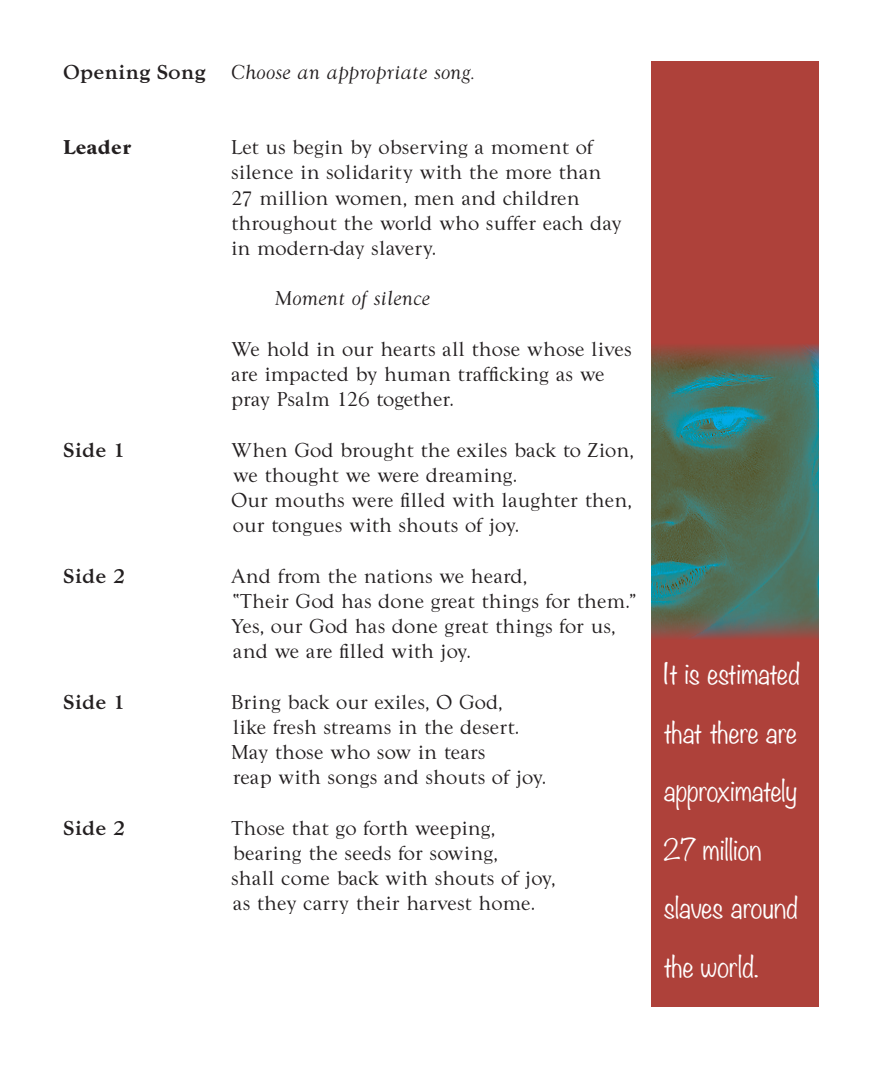
<style>
.page{position:relative;width:882px;height:1071px;background:#fff}
.page>*{position:absolute;margin:0;border:0;box-sizing:border-box;transform-origin:0 0}
.t1{font:300 26.25px "Noteworthy";color:#fff}
.t2{font:300 26.25px "Noteworthy";letter-spacing:-.02em;color:#fff}
.Body_Text_Indent{font:21px/25.2px "Goudy TOT";color:#231f20}
.Heading_2{font:italic 21px "Goudy TOT";color:#231f20}
.t3{font:500 21px "Goudy TOT";color:#231f20}
.t4{font:700 21px "Goudy TOT";color:#231f20}
.s1{font-weight:500;font-style:normal}
</style>
<div class="page">
<div style="left:651px;top:62px;width:168px;height:945px;background:#ae413a"></div>
<img style="left:651px;top:344px;width:168px;height:295px">
<p class="Heading_2" style="left:63px;top:59px;width:413px"><span class="s1">Opening Song</span> Choose an appropriate song.</p>
<p class="t4" style="left:63px;top:134px;width:70px">Leader</p>
<p class="Body_Text_Indent" style="left:231px;top:134px;width:392px">Let us begin by observing a moment of silence in solidarity with the more than 27 million women, men and children throughout the world who suffer each day in modern-day slavery.</p>
<p class="Heading_2" style="left:275px;top:285px;width:157px">Moment of silence</p>
<p class="Body_Text_Indent" style="left:231px;top:336px;width:402px">We hold in our hearts all those whose lives are impacted by human trafficking as we pray Psalm 126 together.</p>
<p class="t3" style="left:63px;top:437px;width:64px">Side 1</p>
<p class="Body_Text_Indent" style="left:231px;top:437px;width:404px">When God brought the exiles back to Zion,</p>
<p class="Body_Text_Indent" style="left:233px;top:462px;width:286px">we thought we were dreaming.</p>
<p class="Body_Text_Indent" style="left:231px;top:487px;width:402px">Our mouths were filled with laughter then,</p>
<p class="Body_Text_Indent" style="left:233px;top:512px;width:288px">our tongues with shouts of joy.</p>
<p class="t3" style="left:63px;top:563px;width:64px">Side 2</p>
<p class="Body_Text_Indent" style="left:231px;top:563px;width:298px">And from the nations we heard,</p>
<p class="Body_Text_Indent" style="left:233px;top:588px;width:405px">“Their God has done great things for them.”</p>
<p class="Body_Text_Indent" style="left:231px;top:613px;width:386px">Yes, our God has done great things for us,</p>
<p class="Body_Text_Indent" style="left:233px;top:638px;width:240px">and we are filled with joy.</p>
<p class="t3" style="left:63px;top:689px;width:64px">Side 1</p>
<p class="Body_Text_Indent" style="left:231px;top:689px;width:273px">Bring back our exiles, O God,</p>
<p class="Body_Text_Indent" style="left:233px;top:714px;width:288px">like fresh streams in the desert.</p>
<p class="Body_Text_Indent" style="left:231px;top:739px;width:256px">May those who sow in tears</p>
<p class="Body_Text_Indent" style="left:233px;top:764px;width:315px">reap with songs and shouts of joy.</p>
<p class="t3" style="left:63px;top:815px;width:64px">Side 2</p>
<p class="Body_Text_Indent" style="left:231px;top:815px;width:266px">Those that go forth weeping,</p>
<p class="Body_Text_Indent" style="left:233px;top:840px;width:267px">bearing the seeds for sowing,</p>
<p class="Body_Text_Indent" style="left:231px;top:865px;width:326px">shall come back with shouts of joy,</p>
<p class="Body_Text_Indent" style="left:233px;top:890px;width:304px">as they carry their harvest home.</p>
<p class="t1" style="left:663px;top:651px;width:138px">It is estimated</p>
<p class="t2" style="left:663px;top:709px;width:135px">that there are</p>
<p class="t1" style="left:663px;top:768px;width:135px">approximately</p>
<p class="t1" style="left:663px;top:826px;width:100px">27 million</p>
<p class="t1" style="left:663px;top:885px;width:136px">slaves around</p>
<p class="t1" style="left:663px;top:943px;width:97px">the world.</p>
</div>
